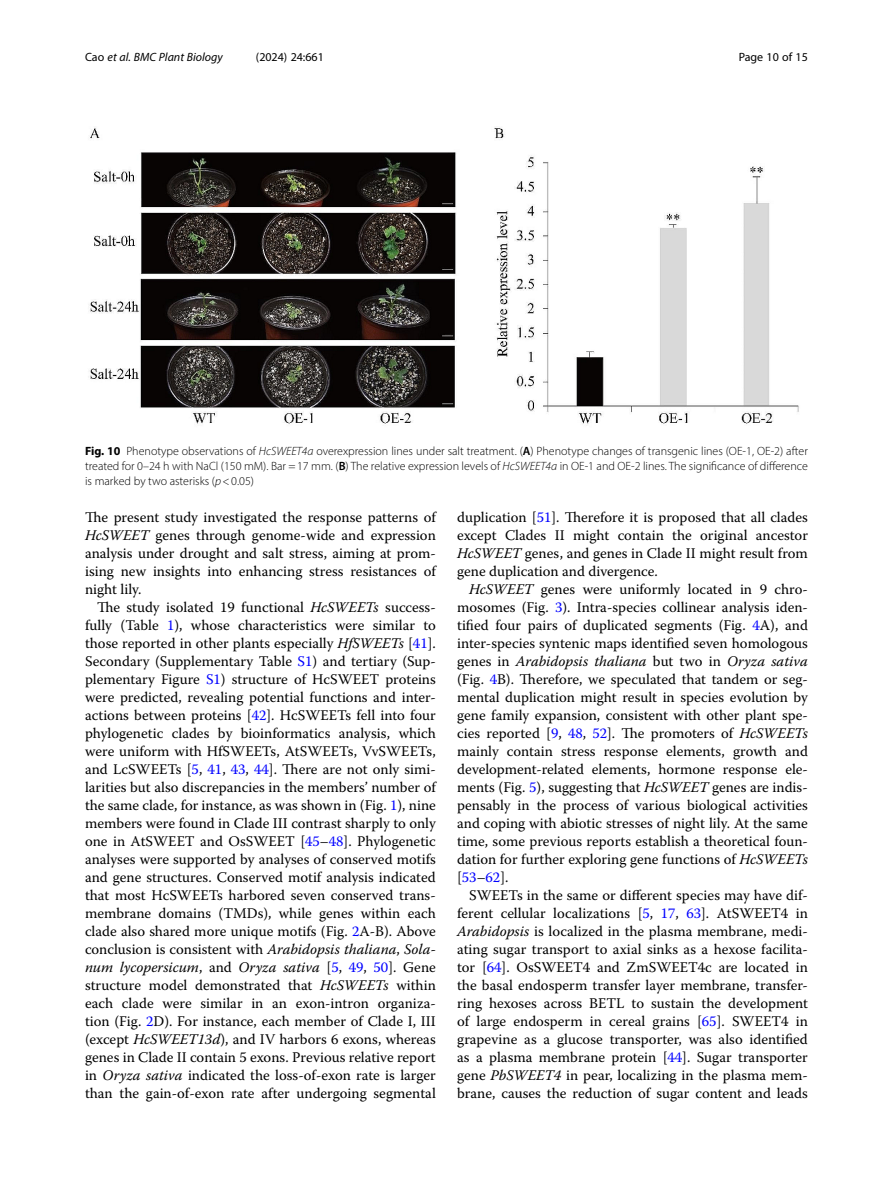
<style>
.page{position:relative;width:893px;height:1191px;background:#fff}
.page>*{position:absolute;margin:0;border:0;box-sizing:border-box;transform-origin:0 0}
.Body_Text_Indent{font:14.7px/18px "Warnock Pro";color:#000;text-align:justify}
.Body_Text{font:14.7px/18px "Warnock Pro";color:#000;text-align:justify}
.Figure_Caption{font:300 12px/15px "Myriad Pro";color:#000;text-align:justify}
.t1{font:italic 12px "Myriad Pro";color:#000}
.t2{font:12px "Myriad Pro";color:#000}
.s1{font-style:normal}
.s2{font-weight:700}
.s3{font-style:italic}
.s4{font-weight:600}
.s5{color:#00f}
</style>
<div class="page">
<img style="left:88px;top:127px;width:711px;height:297px">
<p class="t1" style="left:85px;top:50px;width:139px"><span class="s1">Cao</span> et al. BMC Plant Biology</p>
<p class="t2" style="left:256px;top:50px;width:70px">(2024) 24:661</p>
<p class="t2" style="left:739px;top:50px;width:71px">Page 10 of 15</p>
<p class="Figure_Caption" style="left:85px;top:443px;width:724px"><span class="s2">Fig. 10</span> Phenotype observations of <span class="s3">HcSWEET4a</span> overexpression lines under salt treatment. (<span class="s4">A</span>) Phenotype changes of transgenic lines (OE-1, OE-2) after treated for 0–24 h with NaCl (150 mM). Bar =17 mm. (<span class="s4">B</span>) The relative expression levels of <span class="s3">HcSWEET4a</span> in OE-1 and OE-2 lines. The significance of difference is marked by two asterisks (<span class="s3">p</span>&lt;0.05)</p>
<p class="Body_Text" style="left:85px;top:508px;width:352px">The present study investigated the response patterns of <span class="s3">HcSWEET</span> genes through genome-wide and expression analysis under drought and salt stress, aiming at prom&shy;ising new insights into enhancing stress resistances of night lily.</p>
<p class="Body_Text_Indent" style="left:85px;top:598px;width:352px;text-indent:12px">The study isolated 19 functional <span class="s3">HcSWEETs</span> success&shy;fully (Table <span class="s5">1</span>), whose characteristics were similar to those reported in other plants especially <span class="s3">HfSWEETs</span> [<span class="s5">41</span>].<br>Secondary (Supplementary Table <span class="s5">S1</span>) and tertiary (Sup&shy;plementary Figure <span class="s5">S1</span>) structure of HcSWEET proteins were predicted, revealing potential functions and inter&shy;actions between proteins [<span class="s5">42</span>]. HcSWEETs fell into four phylogenetic clades by bioinformatics analysis, which were uniform with HfSWEETs, AtSWEETs, VvSWEETs, and LcSWEETs [<span class="s5">5</span>, <span class="s5">41</span>, <span class="s5">43</span>, <span class="s5">44</span>]. There are not only simi&shy;larities but also discrepancies in the members’ number of the same clade, for instance, as was shown in (Fig. <span class="s5">1</span>), nine members were found in Clade III contrast sharply to only one in AtSWEET and OsSWEET [<span class="s5">45</span>–<span class="s5">48</span>]. Phylogenetic analyses were supported by analyses of conserved motifs and gene structures. Conserved motif analysis indicated that most HcSWEETs harbored seven conserved trans&shy;membrane domains (TMDs), while genes within each clade also shared more unique motifs (Fig. <span class="s5">2</span>A-B). Above conclusion is consistent with <span class="s3">Arabidopsis thaliana</span>, <span class="s3">Sola&shy;num lycopersicum</span>, and <span class="s3">Oryza sativa</span> [<span class="s5">5</span>, <span class="s5">49</span>, <span class="s5">50</span>]. Gene structure model demonstrated that <span class="s3">HcSWEETs</span> within each clade were similar in an exon-intron organiza&shy;tion (Fig. <span class="s5">2</span>D). For instance, each member of Clade I, III (except <span class="s3">HcSWEET13d</span>), and IV harbors 6 exons, whereas genes in Clade II contain 5 exons. Previous relative report in <span class="s3">Oryza sativa</span> indicated the loss-of-exon rate is larger than the gain-of-exon rate after undergoing segmental</p>
<p class="Body_Text_Indent" style="left:457px;top:508px;width:352px">duplication [<span class="s5">51</span>]. Therefore it is proposed that all clades except Clades II might contain the original ancestor <span class="s3">HcSWEET</span> genes, and genes in Clade II might result from gene duplication and divergence.</p>
<p class="Body_Text_Indent" style="left:457px;top:580px;width:352px;text-indent:12px"><span class="s3">HcSWEET</span> genes were uniformly located in 9 chro&shy;mosomes (Fig. <span class="s5">3</span>). Intra-species collinear analysis iden&shy;tified four pairs of duplicated segments (Fig. <span class="s5">4</span>A), and inter-species syntenic maps identified seven homologous genes in <span class="s3">Arabidopsis thaliana</span> but two in <span class="s3">Oryza sativa </span>(Fig. <span class="s5">4</span>B). Therefore, we speculated that tandem or seg&shy;mental duplication might result in species evolution by gene family expansion, consistent with other plant spe&shy;cies reported [<span class="s5">9</span>, <span class="s5">48</span>, <span class="s5">52</span>]. The promoters of <span class="s3">HcSWEETs </span>mainly contain stress response elements, growth and development-related elements, hormone response ele&shy;ments (Fig. <span class="s5">5</span>), suggesting that <span class="s3">HcSWEET</span> genes are indis&shy;pensably in the process of various biological activities and coping with abiotic stresses of night lily. At the same time, some previous reports establish a theoretical foun&shy;dation for further exploring gene functions of <span class="s3">HcSWEETs </span>[<span class="s5">53</span>–<span class="s5">62</span>].</p>
<p class="Body_Text_Indent" style="left:457px;top:886px;width:352px;text-indent:12px">SWEETs in the same or different species may have dif&shy;ferent cellular localizations [<span class="s5">5</span>, <span class="s5">17</span>, <span class="s5">63</span>]. AtSWEET4 in <span class="s3">Arabidopsis</span> is localized in the plasma membrane, medi&shy;ating sugar transport to axial sinks as a hexose facilita&shy;tor [<span class="s5">64</span>]. OsSWEET4 and ZmSWEET4c are located in the basal endosperm transfer layer membrane, transfer&shy;ring hexoses across BETL to sustain the development of large endosperm in cereal grains [<span class="s5">65</span>]. SWEET4 in grapevine as a glucose transporter, was also identified as a plasma membrane protein [<span class="s5">44</span>]. Sugar transporter gene <span class="s3">PbSWEET4</span> in pear, localizing in the plasma mem&shy;brane, causes the reduction of sugar content and leads</p>
</div>
